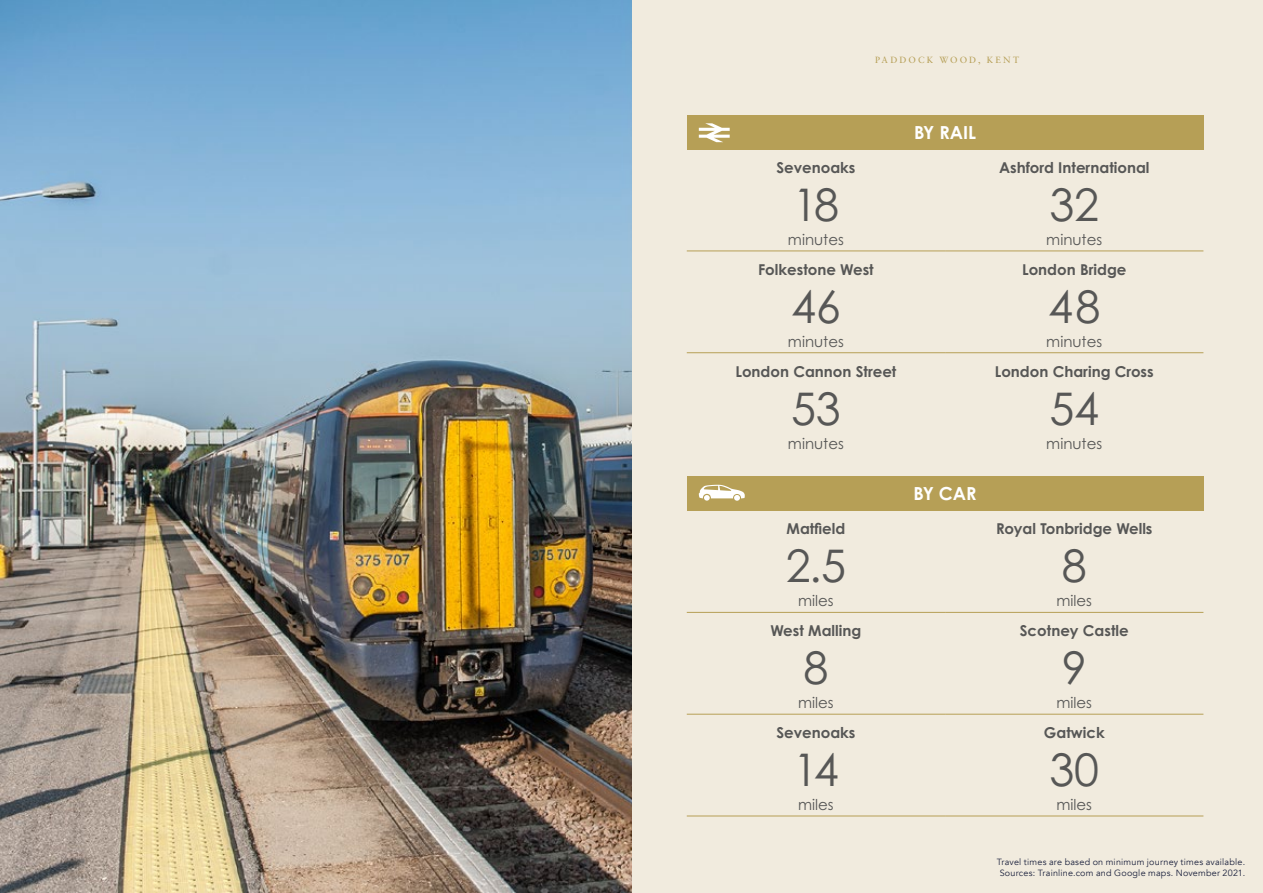
<style>
.page{position:relative;width:1263px;height:893px;background:#f1ebde}
.page>*{position:absolute;margin:0;border:0;box-sizing:border-box;transform-origin:0 0}
.t1{font:45px "Century Gothic Pro";color:#575756}
.t2{font:700 18px "Century Gothic Pro";color:#fff}
.t3{font:700 15px "Century Gothic Pro";color:#575756}
.t4{font:15px "Century Gothic Pro";color:#575756}
.t5{font:9px/10.8px "Avenir";letter-spacing:.025em;color:#1b213d;text-align:center}
.t6{font:9px "Sabon LT Pro";letter-spacing:.23em;color:#b69f56}
</style>
<div class="page">
<img style="left:0;top:0;width:631px;height:893px">
<div style="left:687px;top:115px;width:516px;height:34px;background:#b69f56"></div>
<hr style="left:687px;top:251px;width:258px;height:1px;background:#b69f56">
<hr style="left:945px;top:251px;width:258px;height:1px;background:#b69f56">
<hr style="left:687px;top:352px;width:258px;height:1px;background:#b69f56">
<hr style="left:945px;top:352px;width:258px;height:1px;background:#b69f56">
<div style="left:687px;top:477px;width:516px;height:34px;background:#b69f56"></div>
<hr style="left:687px;top:612px;width:258px;height:1px;background:#b69f56">
<hr style="left:945px;top:612px;width:258px;height:1px;background:#b69f56">
<hr style="left:687px;top:714px;width:258px;height:1px;background:#b69f56">
<hr style="left:945px;top:714px;width:258px;height:1px;background:#b69f56">
<hr style="left:687px;top:816px;width:258px;height:1px;background:#b69f56">
<hr style="left:945px;top:816px;width:258px;height:1px;background:#b69f56">
<svg style="left:699px;top:485px;width:46px;height:16px"></svg>
<svg style="left:699px;top:123px;width:31px;height:19px"></svg>
<p class="t6" style="left:875px;top:54px;width:146px">PADDOCK WOOD, KENT</p>
<p class="t3" style="left:776px;top:158px;width:81px">Sevenoaks</p>
<h1 class="t1" style="left:793px;top:177px;width:48px">18</h1>
<p class="t4" style="left:788px;top:230px;width:57px">minutes</p>
<p class="t3" style="left:758px;top:260px;width:117px">Folkestone West</p>
<h1 class="t1" style="left:791px;top:279px;width:51px">46</h1>
<p class="t4" style="left:788px;top:332px;width:57px">minutes</p>
<p class="t3" style="left:735px;top:362px;width:162px">London Cannon Street</p>
<h1 class="t1" style="left:791px;top:381px;width:51px">53</h1>
<p class="t4" style="left:788px;top:434px;width:57px">minutes</p>
<p class="t3" style="left:786px;top:520px;width:60px">Matfield</p>
<h1 class="t1" style="left:786px;top:539px;width:62px">2.5</h1>
<p class="t4" style="left:798px;top:592px;width:37px">miles</p>
<p class="t3" style="left:770px;top:621px;width:92px">West Malling</p>
<h1 class="t1" style="left:803px;top:640px;width:26px">8</h1>
<p class="t4" style="left:798px;top:694px;width:37px">miles</p>
<p class="t3" style="left:776px;top:723px;width:81px">Sevenoaks</p>
<h1 class="t1" style="left:793px;top:742px;width:47px">14</h1>
<p class="t4" style="left:798px;top:795px;width:37px">miles</p>
<p class="t2" style="left:914px;top:121px;width:64px">BY RAIL</p>
<p class="t2" style="left:913px;top:482px;width:65px">BY CAR</p>
<p class="t3" style="left:999px;top:158px;width:152px">Ashford International</p>
<h1 class="t1" style="left:1049px;top:177px;width:51px">32</h1>
<p class="t4" style="left:1046px;top:230px;width:57px">minutes</p>
<p class="t3" style="left:1022px;top:260px;width:106px">London Bridge</p>
<h1 class="t1" style="left:1048px;top:279px;width:54px">48</h1>
<p class="t4" style="left:1046px;top:332px;width:57px">minutes</p>
<p class="t3" style="left:995px;top:362px;width:161px">London Charing Cross</p>
<h1 class="t1" style="left:1049px;top:381px;width:51px">54</h1>
<p class="t4" style="left:1046px;top:434px;width:57px">minutes</p>
<p class="t3" style="left:996px;top:520px;width:158px">Royal Tonbridge Wells</p>
<h1 class="t1" style="left:1062px;top:539px;width:26px">8</h1>
<p class="t4" style="left:1056px;top:592px;width:37px">miles</p>
<p class="t3" style="left:1020px;top:621px;width:110px">Scotney Castle</p>
<h1 class="t1" style="left:1062px;top:640px;width:26px">9</h1>
<p class="t4" style="left:1056px;top:694px;width:37px">miles</p>
<p class="t3" style="left:1044px;top:723px;width:62px">Gatwick</p>
<h1 class="t1" style="left:1049px;top:742px;width:51px">30</h1>
<p class="t4" style="left:1056px;top:795px;width:37px">miles</p>
<p class="t5" style="left:997px;top:857px;width:250px">Travel times are based on minimum journey times available.<br>Sources: Trainline.com and Google maps. November 2021.</p>
</div>
